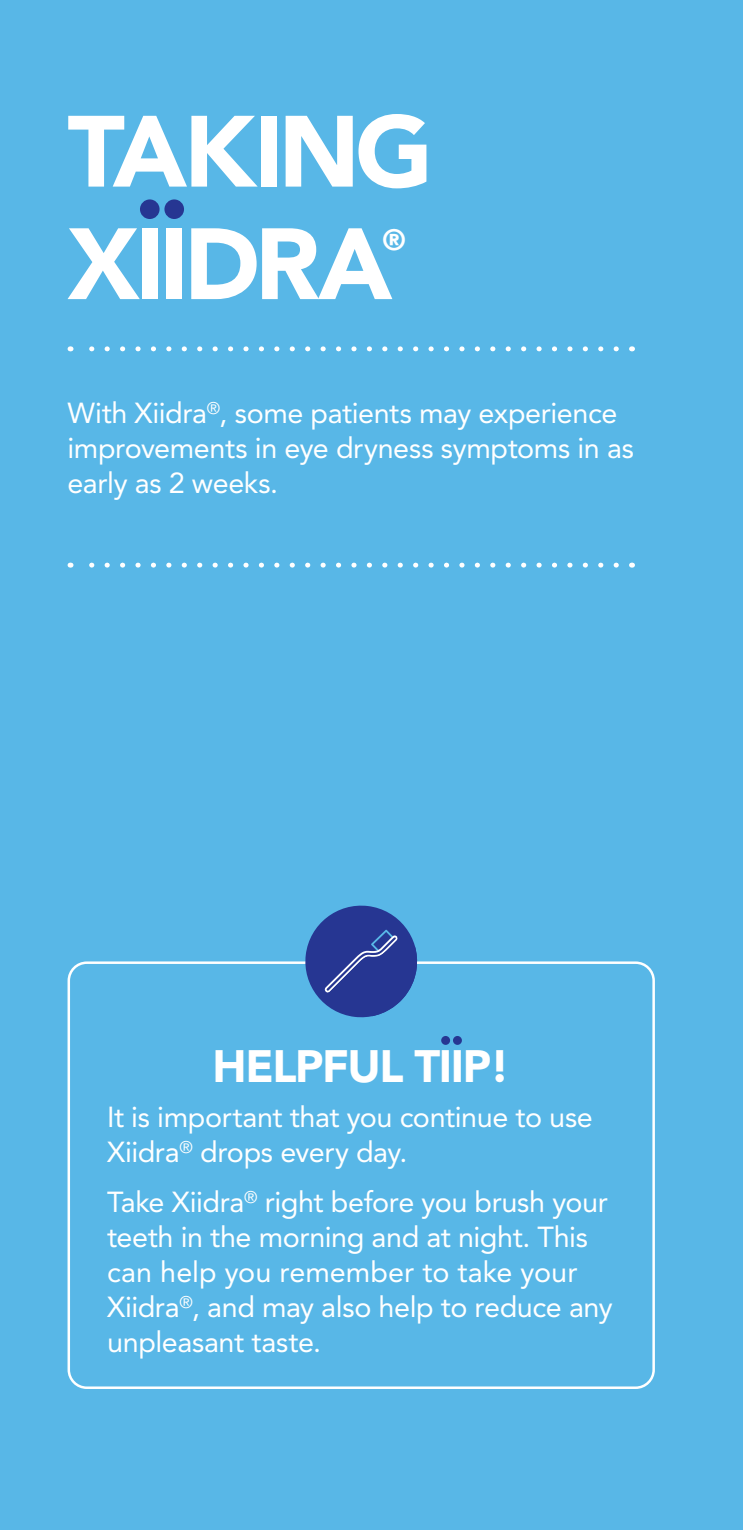
<style>
.page{position:relative;width:743px;height:1530px;background:#fff}
.page>*{position:absolute;margin:0;border:0;box-sizing:border-box;transform-origin:0 0}
.t1{font:900 100px/112.5px "Avenir LT Std";letter-spacing:-.05em;color:#fff}
.t2{font:900 45px "Avenir LT Std";letter-spacing:-.03em;color:#fff}
.t3{font:900 29.25px "Avenir LT Std";color:#fff}
.t4{font:28.75px/35px "Avenir LT Std";letter-spacing:-.015em;color:#fff}
</style>
<div class="page">
<div style="left:0;top:0;width:742px;height:1530px;background:#58b7e7"></div>
<svg style="left:89px;top:346px;width:527px;height:5px"></svg>
<div style="left:68px;top:961px;width:586px;height:428px;border:2px solid #fff;border-radius:18px"></div>
<svg style="left:302px;top:905px;width:118px;height:113px"></svg>
<div style="left:441px;top:1036px;width:9px;height:9px;background:#263692;border-radius:50%"></div>
<div style="left:453px;top:1036px;width:9px;height:9px;background:#263692;border-radius:50%"></div>
<div style="left:140px;top:199px;width:19px;height:20px;background:#263692;border-radius:50%"></div>
<div style="left:164px;top:199px;width:20px;height:20px;background:#263692;border-radius:50%"></div>
<svg style="left:89px;top:563px;width:527px;height:5px"></svg>
<p class="t1" style="left:68px;top:95px;width:367px">TAKING<br>XIIDRA</p>
<p class="t3" style="left:382px;top:222px;width:25px">®</p>
<p class="t4" style="left:67px;top:396px;width:568px">With Xiidra<sup>®</sup>, some patients may experience improvements in eye dryness symptoms in as early as 2 weeks.</p>
<p class="t2" style="left:212px;top:1039px;width:299px">HELPFUL TIIP!</p>
<p class="t4" style="left:107px;top:1100px;width:487px">It is important that you continue to use<br>Xiidra<sup>®</sup> drops every day.</p>
<p class="t4" style="left:107px;top:1185px;width:507px">Take Xiidra<sup>®</sup> right before you brush your teeth in the morning and at night. This can help you remember to take your Xiidra<sup>®</sup>, and may also help to reduce any unpleasant taste.</p>
</div>
